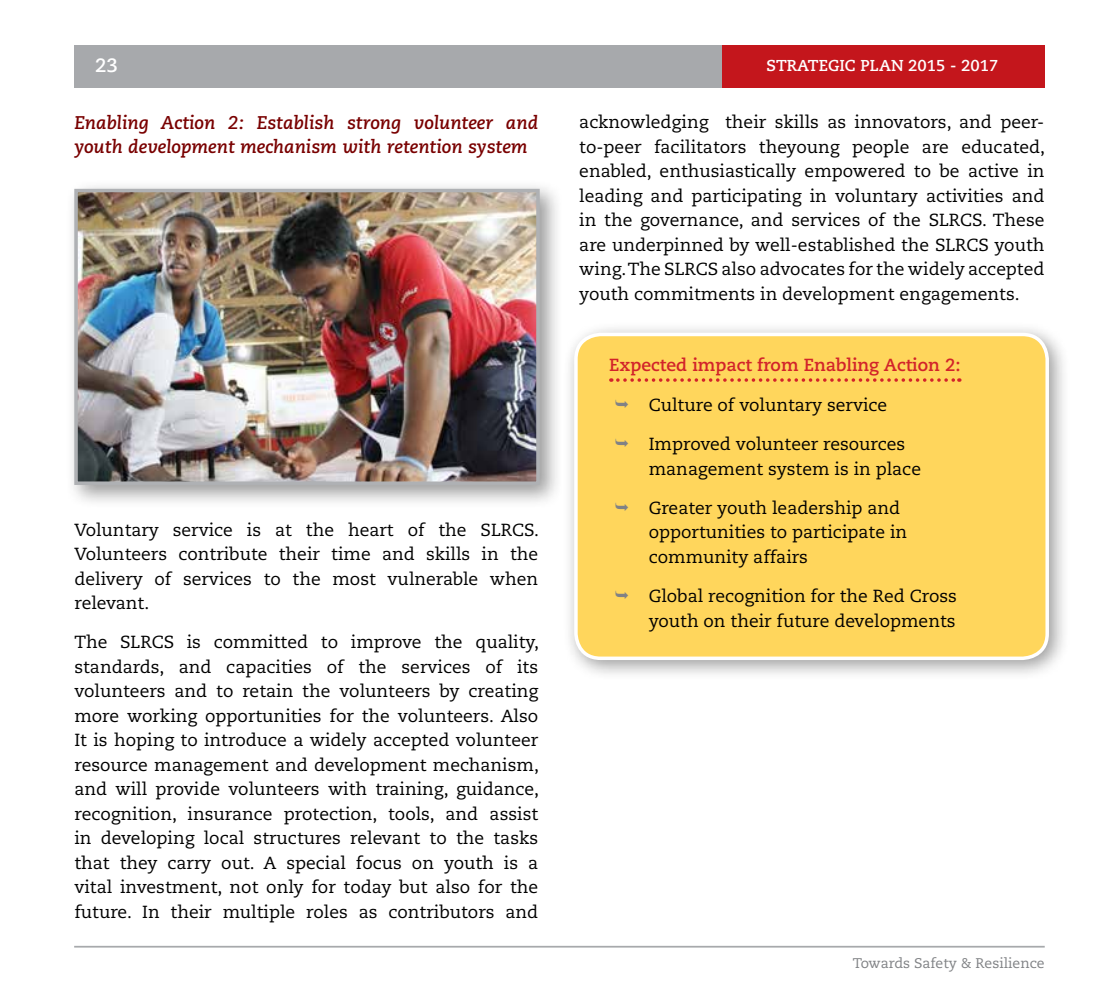
<style>
.page{position:relative;width:1109px;height:1008px;background:#fff}
.page>*{position:absolute;margin:0;border:0;box-sizing:border-box;transform-origin:0 0}
.t1{font:700 19.25px "Caecilia LT Std";color:#fff}
.t2{font:italic 700 18.38px/24.5px "Caecilia LT Std";color:#790000}
.t3{font:17.5px/24.5px "Caecilia LT Std";color:#000;text-align:justify}
.t4{font:700 17.5px "Caecilia LT Std";color:#d2232a}
.t5{font:700 15.75px "Caecilia LT Std";color:#fff}
.t6{font:14px "Caecilia LT Std";color:#808285}
</style>
<div class="page">
<div style="left:74px;top:45px;width:970px;height:43px;background:#a7a9ac"></div>
<div style="left:722px;top:45px;width:322px;height:43px;background:#c4161c"></div>
<hr style="left:74px;top:946px;width:971px;height:2px;background:#a7a9ac">
<div style="left:562px;top:321px;width:508px;height:360px;background:#000;opacity:.4"></div>
<div style="left:576px;top:334px;width:471px;height:324px;background:#ffd65c;border-radius:25px"></div>
<div style="left:574px;top:333px;width:475px;height:327px;border:4px solid #fff;border-radius:25px"></div>
<svg style="left:618px;top:378px;width:342px;height:4px"></svg>
<div style="left:65px;top:180px;width:498px;height:329px;background:#000;opacity:.4"></div>
<img style="left:79px;top:194px;width:456px;height:286px">
<div style="left:74px;top:189px;width:466px;height:296px;border:4px solid #afb1b4"></div>
<p class="t1" style="left:95px;top:54px;width:24px">23</p>
<p class="t2" style="left:74px;top:110px;width:465px">Enabling Action 2: Establish strong volunteer and youth development mechanism with retention system</p>
<p class="t3" style="left:74px;top:518px;width:466px">Voluntary service is at the heart of the SLRCS.<br>Volunteers contribute their time and skills in the delivery of services to the most vulnerable when relevant.</p>
<p class="t3" style="left:74px;top:630px;width:466px">The SLRCS is committed to improve the quality, standards, and capacities of the services of its volunteers and to retain the volunteers by creating more working opportunities for the volunteers. Also It is hoping to introduce a widely accepted volunteer resource management and development mechanism, and will provide volunteers with training, guidance, recognition, insurance protection, tools, and assist in developing local structures relevant to the tasks that they carry out. A special focus on youth is a vital investment, not only for today but also for the future. In their multiple roles as contributors and</p>
<p class="t5" style="left:766px;top:56px;width:234px">STRATEGIC PLAN 2015 - 2017</p>
<p class="t3" style="left:579px;top:110px;width:467px">acknowledging their skills as innovators, and peer&shy;to-peer facilitators theyoung people are educated, enabled, enthusiastically empowered to be active in leading and participating in voluntary activities and in the governance, and services of the SLRCS. These are underpinned by well-established the SLRCS youth wing. The SLRCS also advocates for the widely accepted youth commitments in development engagements.</p>
<p class="t4" style="left:609px;top:355px;width:353px">Expected impact from Enabling Action 2:</p>
<p class="t3" style="left:649px;top:393px;width:240px">Culture of voluntary service</p>
<p class="t3" style="left:649px;top:432px;width:274px">Improved volunteer resources management system is in place</p>
<p class="t3" style="left:649px;top:496px;width:260px;text-align:left">Greater youth leadership and opportunities to participate in community affairs</p>
<p class="t3" style="left:649px;top:584px;width:310px">Global recognition for the Red Cross youth on their future developments</p>
<p class="t6" style="left:853px;top:955px;width:193px">Towards Safety &amp; Resilience</p>
</div>
